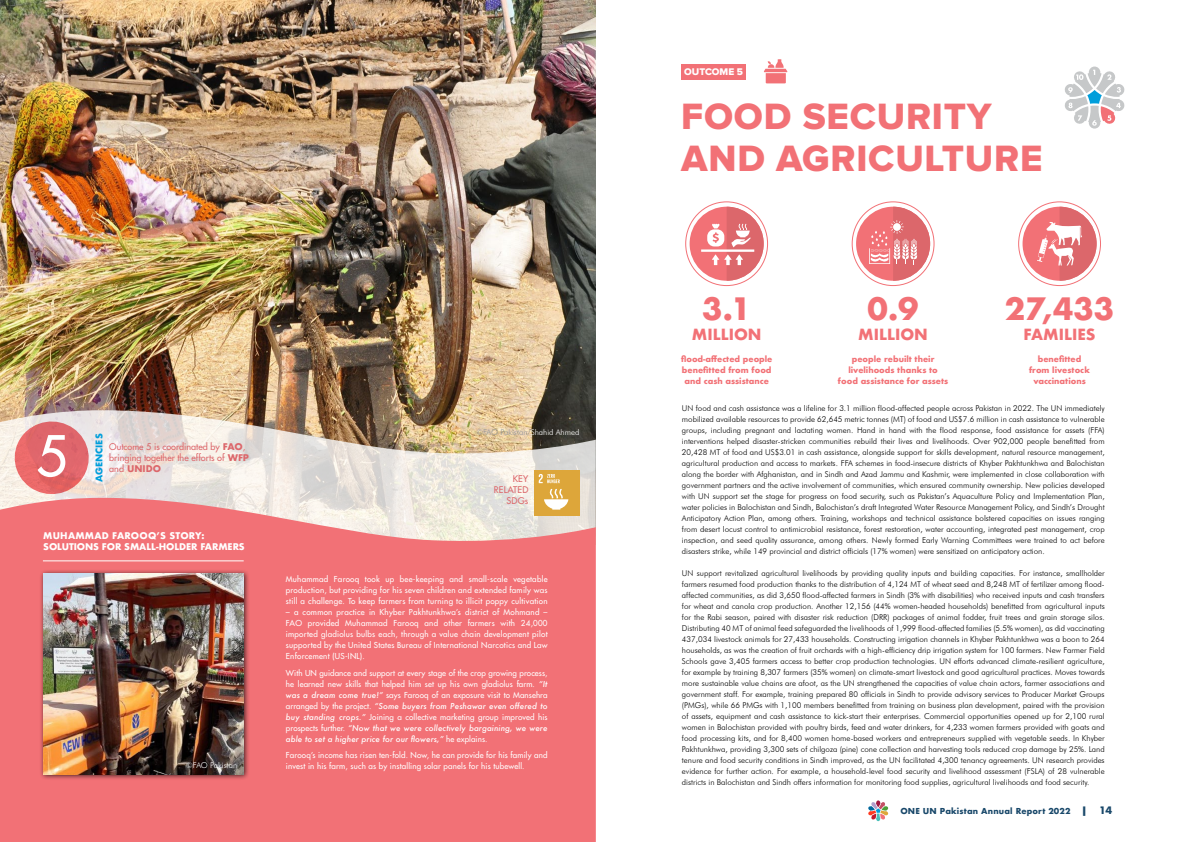
<style>
.page{position:relative;width:1191px;height:842px;background:#fff}
.page>*{position:absolute;margin:0;border:0;box-sizing:border-box;transform-origin:0 0}
.t1{font:54.6px "Futura";color:#fff}
.t2{font:38px/42px "Proxima Nova Extrabld";letter-spacing:.02em;color:#f27176}
.t3{font:700 30px "Futura";color:#f27176}
.t4{font:700 15px "Futura";color:#f27176}
.t5{font:10px "Proxima Nova Extrabld";color:#fff}
.t6{font:9px/11px "Futura";color:#dc676b}
.t7{font:700 9px/11px "Futura";letter-spacing:-.01em;color:#fff}
.t8{font:9px/11px "Futura";letter-spacing:.02em;color:#dc676b;text-align:right}
.t9{font:700 9px "Futura";color:#009edb}
.t10{font:300 8px/11px "Futura BT";color:#000;text-align:justify}
.t11{font:8px/11px "Futura";letter-spacing:.02em;color:#fff;text-align:justify}
.t12{font:700 8px/11px "Futura";color:#f27176;text-align:center}
.t13{font:700 8px "Futura";letter-spacing:.02em;color:#19486a}
.t14{font:300 8px "Futura BT";color:#939598}
.t15{font:300 8px "Futura BT";color:#fff}
.s1{font-weight:700}
.s2{color:#fff}
.s3{font-weight:500;font-style:italic}
.s4{font-size:10px}
</style>
<div class="page">
<img style="left:0;top:0;width:596px;height:410px">
<img style="left:0;top:410px;width:596px;height:88px">
<svg style="left:0;top:498px;width:596px;height:344px;background:#f17a7e"></svg>
<svg style="left:14px;top:417px;width:80px;height:82px;background:#e79495"></svg>
<hr style="left:43px;top:560px;width:201px;height:1px;background:#fff">
<div style="left:39px;top:569px;width:211px;height:211px;background:#000;opacity:.75"></div>
<img style="left:43px;top:574px;width:201px;height:200px">
<div style="left:534px;top:470px;width:45px;height:45px;background:#dda63a"></div>
<svg style="left:544px;top:489px;width:24px;height:21px"></svg>
<svg style="left:539px;top:474px;width:21px;height:9px"></svg>
<div style="left:681px;top:65px;width:65px;height:15px;background:#f27176"></div>
<svg style="left:1088px;top:67px;width:12px;height:11px"></svg>
<svg style="left:1088px;top:117px;width:12px;height:12px"></svg>
<svg style="left:1064px;top:70px;width:61px;height:56px"></svg>
<svg style="left:764px;top:59px;width:23px;height:24px"></svg>
<div style="left:856px;top:207px;width:74px;height:74px;background:#f27176;border-radius:50%"></div>
<div style="left:852px;top:202px;width:82px;height:84px;border:1px solid #f27176;border-radius:50%"></div>
<svg style="left:869px;top:207px;width:61px;height:74px"></svg>
<div style="left:689px;top:207px;width:74px;height:74px;background:#f27176;border-radius:50%"></div>
<hr style="left:701px;top:249px;width:53px;height:3px;background:#fff">
<svg style="left:707px;top:207px;width:56px;height:74px"></svg>
<div style="left:1022px;top:207px;width:74px;height:74px;background:#f27176;border-radius:50%"></div>
<div style="left:1018px;top:202px;width:82px;height:84px;border:1px solid #f27176;border-radius:50%"></div>
<svg style="left:1037px;top:207px;width:59px;height:74px"></svg>
<svg style="left:868px;top:800px;width:20px;height:21px"></svg>
<p class="t9" style="left:93px;top:482px;width:50px;rotate:-90deg">AGENCIES</p>
<h1 class="t1" style="left:36px;top:422px;width:33px">5</h1>
<p class="t6" style="left:109px;top:441px;width:141px">Outcome 5 is coordinated by <span class="s1">FAO</span>, bringing together the efforts of <span class="s1">WFP </span>and <span class="s1">UNIDO</span></p>
<p class="t7" style="left:43px;top:530px;width:203px">MUHAMMAD FAROOQ’S STORY:<br>SOLUTIONS FOR SMALL-HOLDER FARMERS</p>
<p class="t15" style="left:186px;top:760px;width:52px">©FAO Pakistan</p>
<p class="t14" style="left:476px;top:427px;width:104px">©FAO Pakistan/<span class="s2">Shahid Ahmed</span></p>
<p class="t8" style="left:494px;top:473px;width:36px">KEY<br>RELATED<br>SDGs</p>
<p class="t11" style="left:286px;top:573px;width:263px">Muhammad Farooq took up bee-keeping and small-scale vegetable production, but providing for his seven children and extended family was still a challenge. To keep farmers from turning to illicit poppy cultivation</p>
<p class="t11" style="left:286px;top:606px;width:263px">– a common practice in Khyber Pakhtunkhwa’s district of Mohmand – FAO provided Muhammad Farooq and other farmers with 24,000 imported gladiolus bulbs each, through a value chain development pilot supported by the United States Bureau of International Narcotics and Law Enforcement (US-INL).</p>
<p class="t11" style="left:286px;top:667px;width:263px">With UN guidance and support at every stage of the crop growing process, he learned new skills that helped him set up his own gladiolus farm. <span class="s3">“It was a dream come true!”</span> says Farooq of an exposure visit to Mansehra arranged by the project. <span class="s3">“Some buyers from Peshawar even offered to buy standing crops.”</span> Joining a collective marketing group improved his prospects further. <span class="s3">“Now that we were collectively bargaining, we were able to set a higher price for our flowers,”</span> he explains.</p>
<p class="t11" style="left:286px;top:750px;width:263px">Farooq’s income has risen ten-fold. Now, he can provide for his family and invest in his farm, such as by installing solar panels for his tubewell.</p>
<p class="t5" style="left:684px;top:66px;width:60px">OUTCOME 5</p>
<h2 class="t2" style="left:681px;top:96px;width:363px">FOOD SECURITY<br>AND AGRICULTURE</h2>
<h3 class="t3" style="left:702px;top:287px;width:50px">3.1</h3>
<h3 class="t4" style="left:692px;top:324px;width:71px">MILLION</h3>
<p class="t12" style="left:681px;top:354px;width:93px">flood-affected people benefitted from food and cash assistance</p>
<h3 class="t3" style="left:867px;top:287px;width:52px">0.9</h3>
<h3 class="t4" style="left:858px;top:324px;width:71px">MILLION</h3>
<p class="t12" style="left:838px;top:354px;width:112px">people rebuilt their livelihoods thanks to food assistance for assets</p>
<h3 class="t3" style="left:1005px;top:287px;width:111px">27,433</h3>
<h3 class="t4" style="left:1023px;top:324px;width:74px">FAMILIES</h3>
<p class="t12" style="left:1029px;top:354px;width:62px">benefitted from livestock vaccinations</p>
<p class="t10" style="left:682px;top:403px;width:424px">UN food and cash assistance was a lifeline for 3.1 million flood-affected people across Pakistan in 2022. The UN immediately mobilized available resources to provide 62,645 metric tonnes (MT) of food and US$7.6 million in cash assistance to vulnerable groups, including pregnant and lactating women. Hand in hand with the flood response, food assistance for assets (FFA) interventions helped disaster-stricken communities rebuild their lives and livelihoods. Over 902,000 people benefitted from 20,428 MT of food and US$3.01 in cash assistance, alongside support for skills development, natural resource management, agricultural production and access to markets. FFA schemes in food-insecure districts of Khyber Pakhtunkhwa and Balochistan along the border with Afghanistan, and in Sindh and Azad Jammu and Kashmir, were implemented in close collaboration with government partners and the active involvement of communities, which ensured community ownership. New policies developed with UN support set the stage for progress on food security, such as Pakistan’s Aquaculture Policy and Implementation Plan, water policies in Balochistan and Sindh, Balochistan’s draft Integrated Water Resource Management Policy, and Sindh’s Drought Anticipatory Action Plan, among others. Training, workshops and technical assistance bolstered capacities on issues ranging from desert locust control to antimicrobial resistance, forest restoration, water accounting, integrated pest management, crop inspection, and seed quality assurance, among others. Newly formed Early Warning Committees were trained to act before disasters strike, while 149 provincial and district officials (17% women) were sensitized on anticipatory action.</p>
<p class="t10" style="left:682px;top:568px;width:424px">UN support revitalized agricultural livelihoods by providing quality inputs and building capacities. For instance, smallholder farmers resumed food production thanks to the distribution of 4,124 MT of wheat seed and 8,248 MT of fertilizer among flood&shy;affected communities, as did 3,650 flood-affected farmers in Sindh (3% with disabilities) who received inputs and cash transfers for wheat and canola crop production. Another 12,156 (44% women-headed households) benefitted from agricultural inputs for the Rabi season, paired with disaster risk reduction (DRR) packages of animal fodder, fruit trees and grain storage silos.<br>Distributing 40 MT of animal feed safeguarded the livelihoods of 1,999 flood-affected families (5.5% women), as did vaccinating 437,034 livestock animals for 27,433 households. Constructing irrigation channels in Khyber Pakhtunkhwa was a boon to 264 households, as was the creation of fruit orchards with a high-efficiency drip irrigation system for 100 farmers. New Farmer Field Schools gave 3,405 farmers access to better crop production technologies. UN efforts advanced climate-resilient agriculture, for example by training 8,307 farmers (35% women) on climate-smart livestock and good agricultural practices. Moves towards more sustainable value chains are afoot, as the UN strengthened the capacities of value chain actors, farmer associations and government staff. For example, training prepared 80 officials in Sindh to provide advisory services to Producer Market Groups (PMGs), while 66 PMGs with 1,100 members benefitted from training on business plan development, paired with the provision of assets, equipment and cash assistance to kick-start their enterprises. Commercial opportunities opened up for 2,100 rural women in Balochistan provided with poultry birds, feed and water drinkers, for 4,233 women farmers provided with goats and food processing kits, and for 8,400 women home-based workers and entrepreneurs supplied with vegetable seeds. In Khyber Pakhtunkhwa, providing 3,300 sets of chilgoza (pine) cone collection and harvesting tools reduced crop damage by 25%. Land tenure and food security conditions in Sindh improved, as the UN facilitated 4,300 tenancy agreements. UN research provides evidence for further action. For example, a household-level food security and livelihood assessment (FSLA) of 28 vulnerable districts in Balochistan and Sindh offers information for monitoring food supplies, agricultural livelihoods and food security.</p>
<p class="t13" style="left:900px;top:805px;width:213px">ONE UN Pakistan Annual Report 2022 <span class="s4">| 14</span></p>
</div>
